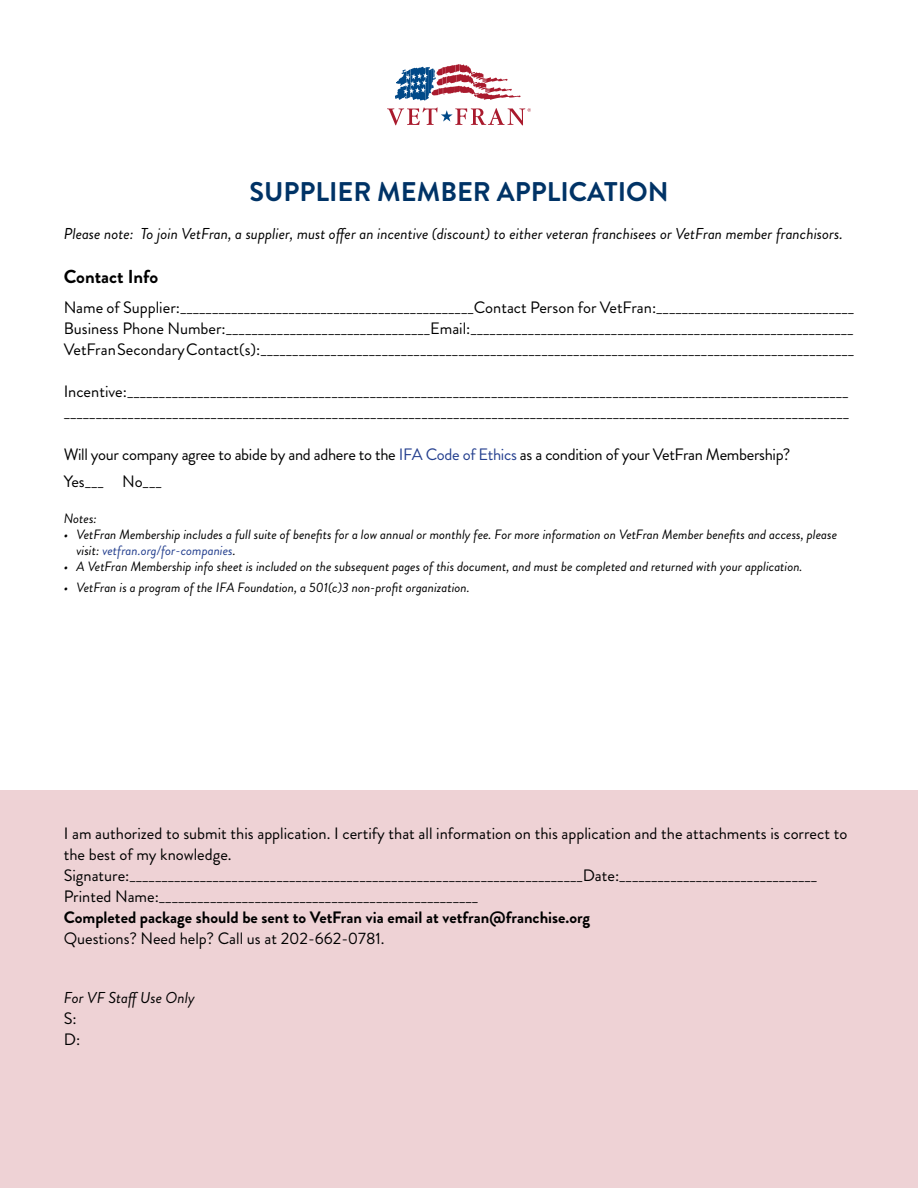
<style>
.page{position:relative;width:918px;height:1188px;background:#fff}
.page>*{position:absolute;margin:0;border:0;box-sizing:border-box;transform-origin:0 0}
.t1{font:700 27px "Brandon Grotesque";color:#036}
.t2{font:700 18.75px "Brandon Grotesque";color:#000}
.t3{font:16.5px/21px "Brandon Grotesque";color:#000}
.t4{font:16.5px/27px "Brandon Grotesque";letter-spacing:-.02em;color:#000}
.t5{font:700 16.5px "Brandon Grotesque";color:#000}
.t6{font:italic 15.75px "Brandon Grotesque";color:#000}
.t7{font:italic 13.5px/15.8px "Brandon Grotesque";color:#000}
.s1{color:#25408f}
</style>
<div class="page">
<div style="left:0;top:790px;width:918px;height:398px;background:#eed2d5"></div>
<svg style="left:395px;top:64px;width:126px;height:37px"></svg>
<svg style="left:387px;top:107px;width:144px;height:18px"></svg>
<h1 class="t1" style="left:249px;top:173px;width:421px">SUPPLIER MEMBER APPLICATION</h1>
<p class="t6" style="left:64px;top:223px;width:781px">Please note: To join VetFran, a supplier, must offer an incentive (discount) to either veteran franchisees or VetFran member franchisors.</p>
<p class="t2" style="left:64px;top:263px;width:96px">Contact Info</p>
<p class="t3" style="left:64px;top:297px;width:792px;text-align:justify">Name of Supplier:______________________________________________Contact Person for VetFran:_______________________________ Business Phone Number:________________________________Email:____________________________________________________________ VetFran Secondary Contact(s):_____________________________________________________________________________________________</p>
<p class="t3" style="left:64px;top:381px;width:787px">Incentive:_________________________________________________________________________________________________________________ ___________________________________________________________________________________________________________________________</p>
<p class="t4" style="left:64px;top:441px;width:728px">Will your company agree to abide by and adhere to the <span class="s1">IFA Code of Ethics</span> as a condition of your VetFran Membership?<br>Yes___ No___</p>
<p class="t7" style="left:64px;top:511px;width:35px">Notes:</p>
<p class="t7" style="left:77px;top:527px;width:762px;text-indent:-13px">• VetFran Membership includes a full suite of benefits for a low annual or monthly fee. For more information on VetFran Member benefits and access, please visit: <span class="s1">vetfran.org/for-companies</span>.</p>
<p class="t7" style="left:64px;top:558px;width:740px">• A VetFran Membership info sheet is included on the subsequent pages of this document, and must be completed and returned with your application.</p>
<p class="t7" style="left:64px;top:579px;width:407px">• VetFran is a program of the IFA Foundation, a 501(c)3 non-profit organization.</p>
<p class="t3" style="left:64px;top:823px;width:785px">I am authorized to submit this application. I certify that all information on this application and the attachments is correct to the best of my knowledge.<br>Signature:_______________________________________________________________________Date:_______________________________ Printed Name:__________________________________________________</p>
<p class="t5" style="left:64px;top:906px;width:528px">Completed package should be sent to VetFran via email at vetfran@franchise.org</p>
<p class="t3" style="left:64px;top:929px;width:322px">Questions? Need help? Call us at 202-662-0781.</p>
<p class="t6" style="left:64px;top:987px;width:133px">For VF Staff Use Only</p>
<p class="t3" style="left:64px;top:1008px;width:18px">S:<br>D:</p>
</div>
